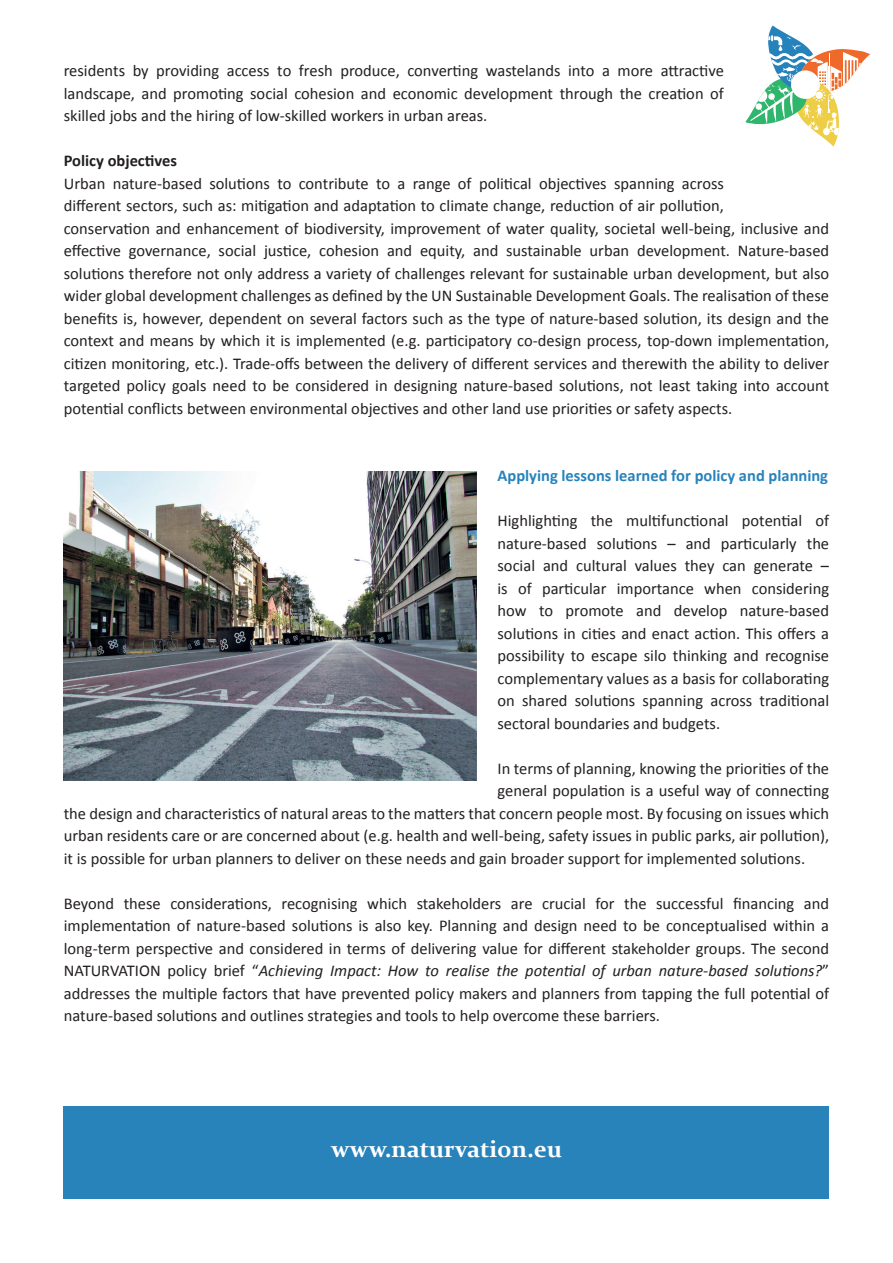
<style>
.page{position:relative;width:893px;height:1263px;background:#fff}
.page>*{position:absolute;margin:0;border:0;box-sizing:border-box;transform-origin:0 0}
.t1{font:700 24px "Constantia";color:#fff}
.t2{font:16.5px/22.5px "Calibri";color:#231f20;text-align:justify}
.t3{font:700 16.5px "Calibri";color:#2883bb}
.t4{font:700 16.5px "Calibri";color:#231f20}
.s1{font-style:italic}
</style>
<div class="page">
<svg style="left:745px;top:26px;width:125px;height:121px"></svg>
<div style="left:64px;top:1107px;width:765px;height:92px;background:#2883bb"></div>
<img style="left:64px;top:471px;width:412px;height:310px">
<p class="t2" style="left:64px;top:59px;width:662px">residents by providing access to fresh produce, converting wastelands into a more attractive landscape, and promoting social cohesion and economic development through the creation of skilled jobs and the hiring of low-skilled workers in urban areas.</p>
<p class="t4" style="left:64px;top:149px;width:115px">Policy objectives</p>
<p class="t2" style="left:64px;top:171px;width:767px;text-align:left">Urban nature-based solutions to contribute to a range of political objectives spanning across<br>different sectors, such as: mitigation and adaptation to climate change, reduction of air pollution,<br>conservation and enhancement of biodiversity, improvement of water quality, societal well-being, inclusive and effective governance, social justice, cohesion and equity, and sustainable urban development. Nature-based solutions therefore not only address a variety of challenges relevant for sustainable urban development, but also wider global development challenges as defined by the UN Sustainable Development Goals. The realisation of these benefits is, however, dependent on several factors such as the type of nature-based solution, its design and the context and means by which it is implemented (e.g. participatory co-design process, top-down implementation, citizen monitoring, etc.). Trade-offs between the delivery of different services and therewith the ability to deliver targeted policy goals need to be considered in designing nature-based solutions, not least taking into account potential conflicts between environmental objectives and other land use priorities or safety aspects.</p>
<p class="t3" style="left:497px;top:464px;width:332px">Applying lessons learned for policy and planning</p>
<p class="t2" style="left:497px;top:509px;width:333px">Highlighting the multifunctional potential of nature-based solutions – and particularly the social and cultural values they can generate – is of particular importance when considering how to promote and develop nature-based solutions in cities and enact action. This offers a possibility to escape silo thinking and recognise complementary values as a basis for collaborating on shared solutions spanning across traditional sectoral boundaries and budgets.</p>
<p class="t2" style="left:497px;top:757px;width:333px">In terms of planning, knowing the priorities of the</p>
<p class="t2" style="left:497px;top:779px;width:333px">general population is a useful way of connecting</p>
<p class="t2" style="left:64px;top:802px;width:767px">the design and characteristics of natural areas to the matters that concern people most. By focusing on issues which</p>
<p class="t2" style="left:64px;top:824px;width:767px">urban residents care or are concerned about (e.g. health and well-being, safety issues in public parks, air pollution),</p>
<p class="t2" style="left:64px;top:847px;width:743px">it is possible for urban planners to deliver on these needs and gain broader support for implemented solutions.</p>
<p class="t2" style="left:64px;top:892px;width:767px">Beyond these considerations, recognising which stakeholders are crucial for the successful financing and implementation of nature-based solutions is also key. Planning and design need to be conceptualised within a long-term perspective and considered in terms of delivering value for different stakeholder groups. The second NATURVATION policy brief “<span class="s1">Achieving Impact: How to realise the potential of urban nature-based solutions?</span>” addresses the multiple factors that have prevented policy makers and planners from tapping the full potential of nature-based solutions and outlines strategies and tools to help overcome these barriers.</p>
<h1 class="t1" style="left:331px;top:1132px;width:232px">www.naturvation.eu</h1>
</div>
